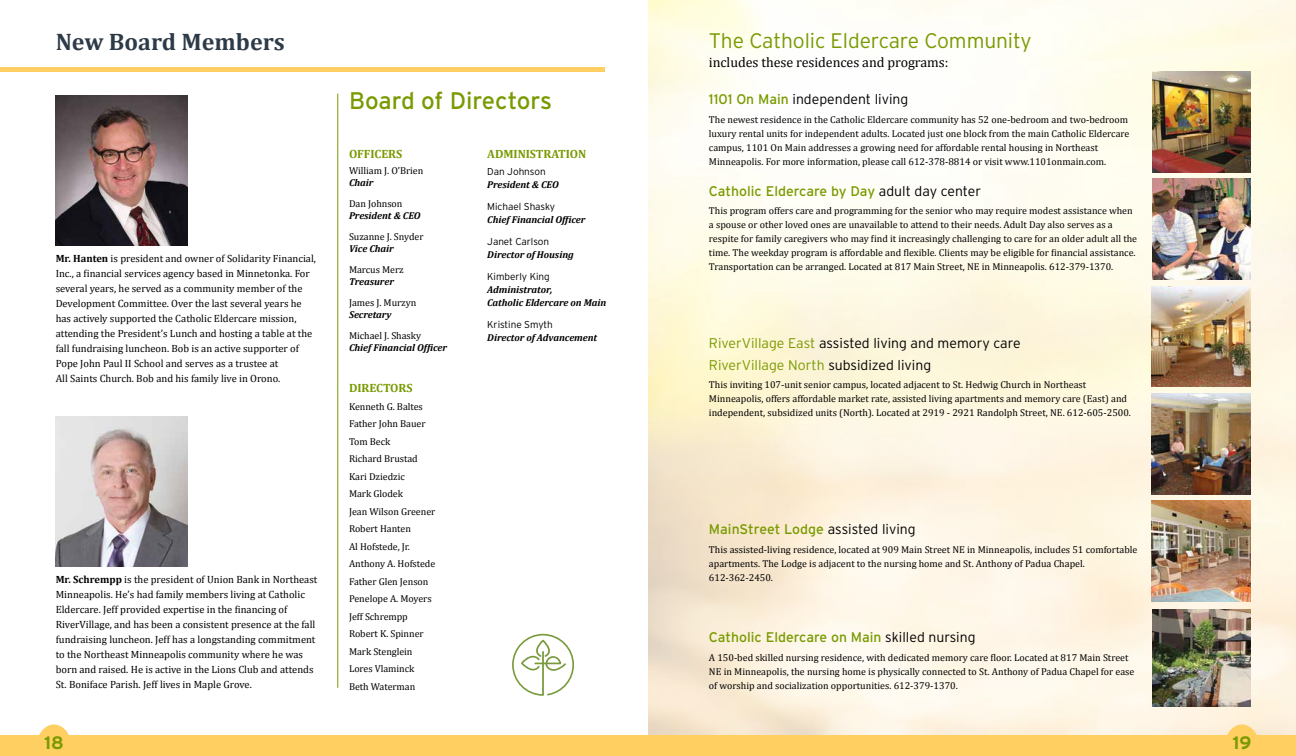
<style>
.page{position:relative;width:1296px;height:756px;background:#fff}
.page>*{position:absolute;margin:0;border:0;box-sizing:border-box;transform-origin:0 0}
.t1{font:24px "Interstate";letter-spacing:-.005em;color:#799a00}
.t2{font:700 24px "Cambria";color:#2d3b48}
.t3{font:300 21px "Interstate";letter-spacing:-.005em;color:#799a00}
.t4{font:700 18px "Interstate";color:#799a00}
.t5{font:300 14px/22px "Interstate";color:#000}
.t6{font:14px "Interstate";color:#799a00}
.t7{font:14px "Cambria";letter-spacing:-.005em;color:#000}
.t8{font:700 12px "Cambria";letter-spacing:-.005em;color:#799a00}
.t9{font:10.5px/15px "Cambria";color:#000}
.t10{font:10px/17.5px "Cambria";color:#000}
.t11{font:italic 700 10px/13px "Cambria";letter-spacing:-.005em;color:#000}
.t12{font:300 10px "Interstate";letter-spacing:-.005em;color:#000}
.s1{font-weight:700}
.s2{font-weight:400;color:#799a00}
.s3{font-weight:300;color:#000}
.s4{color:#799a00}
</style>
<div class="page">
<img style="left:648px;top:0;width:648px;height:735px">
<img style="left:56px;top:96px;width:132px;height:150px">
<img style="left:56px;top:416px;width:132px;height:151px">
<hr style="left:338px;top:94px;width:1px;height:594px;background:#799a00">
<img style="left:1151px;top:501px;width:99px;height:100px">
<img style="left:1151px;top:286px;width:99px;height:101px">
<img style="left:1151px;top:393px;width:99px;height:101px">
<img style="left:1152px;top:610px;width:98px;height:97px">
<img style="left:1152px;top:179px;width:99px;height:100px">
<img style="left:1152px;top:71px;width:99px;height:101px">
<div style="left:0;top:67px;width:605px;height:5px;background:#ffcf62"></div>
<div style="left:0;top:735px;width:1296px;height:21px;background:#ffcf62"></div>
<svg style="left:39px;top:724px;width:30px;height:11px"></svg>
<svg style="left:1224px;top:724px;width:36px;height:11px"></svg>
<svg style="left:512px;top:634px;width:62px;height:62px"></svg>
<h1 class="t2" style="left:56px;top:25px;width:231px">New Board Members</h1>
<p class="t9" style="left:56px;top:251px;width:262px"><span class="s1">Mr. Hanten</span> is president and owner of Solidarity Financial, Inc., a financial services agency based in Minnetonka. For several years, he served as a community member of the Development Committee. Over the last several years he has actively supported the Catholic Eldercare mission, attending the President’s Lunch and hosting a table at the fall fundraising luncheon. Bob is an active supporter of Pope John Paul II School and serves as a trustee at<br>All Saints Church. Bob and his family live in Orono.</p>
<p class="t9" style="left:56px;top:572px;width:263px"><span class="s1">Mr. Schrempp</span> is the president of Union Bank in Northeast Minneapolis. He’s had family members living at Catholic Eldercare. Jeff provided expertise in the financing of RiverVillage, and has been a consistent presence at the fall fundraising luncheon. Jeff has a longstanding commitment to the Northeast Minneapolis community where he was born and raised. He is active in the Lions Club and attends St. Boniface Parish. Jeff lives in Maple Grove.</p>
<h1 class="t1" style="left:349px;top:87px;width:205px">Board of Directors</h1>
<p class="t8" style="left:349px;top:145px;width:55px">OFFICERS</p>
<p class="t10" style="left:349px;top:162px;width:76px">William J. O’Brien</p>
<p class="t11" style="left:349px;top:176px;width:26px">Chair</p>
<p class="t10" style="left:349px;top:195px;width:55px">Dan Johnson</p>
<p class="t11" style="left:349px;top:209px;width:73px">President &amp; CEO</p>
<p class="t10" style="left:349px;top:228px;width:76px">Suzanne J. Snyder</p>
<p class="t11" style="left:349px;top:242px;width:46px">Vice Chair</p>
<p class="t10" style="left:349px;top:261px;width:56px">Marcus Merz</p>
<p class="t11" style="left:349px;top:275px;width:46px">Treasurer</p>
<p class="t10" style="left:349px;top:294px;width:69px">James J. Murzyn</p>
<p class="t11" style="left:349px;top:308px;width:44px">Secretary</p>
<p class="t10" style="left:349px;top:327px;width:73px">Michael J. Shasky</p>
<p class="t11" style="left:349px;top:341px;width:100px">Chief Financial Officer</p>
<p class="t8" style="left:349px;top:380px;width:65px">DIRECTORS</p>
<p class="t10" style="left:349px;top:398px;width:88px">Kenneth G. Baltes<br>Father John Bauer<br>Tom Beck<br>Richard Brustad<br>Kari Dziedzic<br>Mark Glodek<br>Jean Wilson Greener<br>Robert Hanten<br>Al Hofstede, Jr.<br>Anthony A. Hofstede<br>Father Glen Jenson<br>Penelope A. Moyers<br>Jeff Schrempp<br>Robert K. Spinner<br>Mark Stenglein<br>Lores Vlaminck<br>Beth Waterman</p>
<p class="t8" style="left:487px;top:145px;width:101px">ADMINISTRATION</p>
<p class="t12" style="left:487px;top:166px;width:60px">Dan Johnson</p>
<p class="t11" style="left:487px;top:178px;width:73px">President &amp; CEO</p>
<p class="t12" style="left:487px;top:201px;width:69px">Michael Shasky</p>
<p class="t11" style="left:487px;top:213px;width:100px">Chief Financial Officer</p>
<p class="t12" style="left:487px;top:236px;width:63px">Janet Carlson</p>
<p class="t11" style="left:487px;top:248px;width:88px">Director of Housing</p>
<p class="t12" style="left:487px;top:271px;width:64px">Kimberly King</p>
<p class="t11" style="left:487px;top:283px;width:121px">Administrator,<br>Catholic Eldercare on Main</p>
<p class="t12" style="left:487px;top:319px;width:67px">Kristine Smyth</p>
<p class="t11" style="left:487px;top:331px;width:111px">Director of Advancement</p>
<h2 class="t3" style="left:709px;top:29px;width:324px">The Catholic Eldercare Community</h2>
<h3 class="t7" style="left:709px;top:54px;width:241px">includes these residences and programs:</h3>
<h3 class="t5" style="left:709px;top:88px;width:201px"><span class="s2">1101 On Main</span> independent living</h3>
<p class="t10" style="left:709px;top:113px;width:422px;line-height:14px">The newest residence in the Catholic Eldercare community has 52 one-bedroom and two-bedroom luxury rental units for independent adults. Located just one block from the main Catholic Eldercare campus, 1101 On Main addresses a growing need for affordable rental housing in Northeast Minneapolis. For more information, please call 612-378-8814 or visit www.1101onmain.com.</p>
<h3 class="t6" style="left:709px;top:183px;width:274px">Catholic Eldercare by Day <span class="s3">adult day center</span></h3>
<p class="t10" style="left:709px;top:204px;width:430px;line-height:14px">This program offers care and programming for the senior who may require modest assistance when a spouse or other loved ones are unavailable to attend to their needs. Adult Day also serves as a respite for family caregivers who may find it increasingly challenging to care for an older adult all the time. The weekday program is affordable and flexible. Clients may be eligible for financial assistance.<br>Transportation can be arranged. Located at 817 Main Street, NE in Minneapolis. 612-379-1370.</p>
<h3 class="t5" style="left:709px;top:332px;width:313px"><span class="s4">RiverVillage East</span> assisted living and memory care<br><span class="s4">RiverVillage North</span> subsidized living</h3>
<p class="t10" style="left:709px;top:378px;width:424px;line-height:14px">This inviting 107-unit senior campus, located adjacent to St. Hedwig Church in Northeast<br>Minneapolis, offers affordable market rate, assisted living apartments and memory care (East) and independent, subsidized units (North). Located at 2919 - 2921 Randolph Street, NE. 612-605-2500.</p>
<h3 class="t6" style="left:709px;top:521px;width:208px">MainStreet Lodge <span class="s3">assisted living</span></h3>
<p class="t10" style="left:709px;top:542px;width:430px;line-height:14px">This assisted-living residence, located at 909 Main Street NE in Minneapolis, includes 51 comfortable apartments. The Lodge is adjacent to the nursing home and St. Anthony of Padua Chapel.<br>612-362-2450.</p>
<h3 class="t6" style="left:709px;top:630px;width:268px">Catholic Eldercare on Main <span class="s3">skilled nursing</span></h3>
<p class="t10" style="left:709px;top:650px;width:427px;line-height:14px">A 150-bed skilled nursing residence, with dedicated memory care floor. Located at 817 Main Street<br>NE in Minneapolis, the nursing home is physically connected to St. Anthony of Padua Chapel for ease of worship and socialization opportunities. 612-379-1370.</p>
<h3 class="t4" style="left:44px;top:733px;width:21px">18</h3>
<h3 class="t4" style="left:1233px;top:733px;width:20px">19</h3>
</div>
